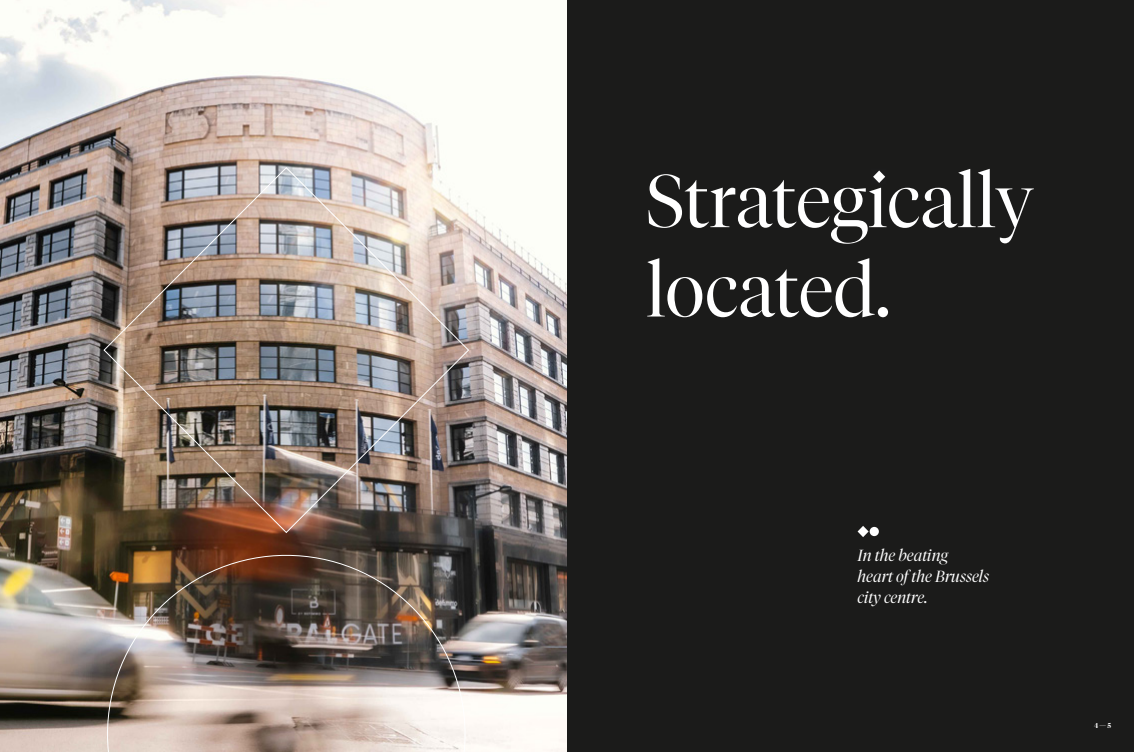
<style>
.page{position:relative;width:1134px;height:752px;background:#fff}
.page>*{position:absolute;margin:0;border:0;box-sizing:border-box;transform-origin:0 0}
.t1{font:300 74.4px/89.2px "Tiempos Fine";color:#fff}
.t2{font:italic 300 16px/21px "Tiempos Fine";color:#fff}
.t3{font:600 7px "Tiempos Fine";color:#fff}
</style>
<div class="page">
<div style="left:553px;top:0;width:581px;height:751px;background:#1b1b1a"></div>
<img style="left:0;top:0;width:567px;height:751px">
<img style="left:103px;top:166px;width:367px;height:367px">
<img style="left:90px;top:536px;width:394px;height:215px">
<svg style="left:873px;top:170px;width:12px;height:13px"></svg>
<div style="left:870px;top:526px;width:9px;height:10px;background:#fff;border-radius:50%"></div>
<svg style="left:857px;top:526px;width:12px;height:11px"></svg>
<h1 class="t1" style="left:646px;top:155px;width:389px">Strategically located.</h1>
<p class="t2" style="left:857px;top:544px;width:133px">In the beating<br>heart of the Brussels city centre.</p>
<p class="t3" style="left:1094px;top:721px;width:19px">4 — 5</p>
</div>
